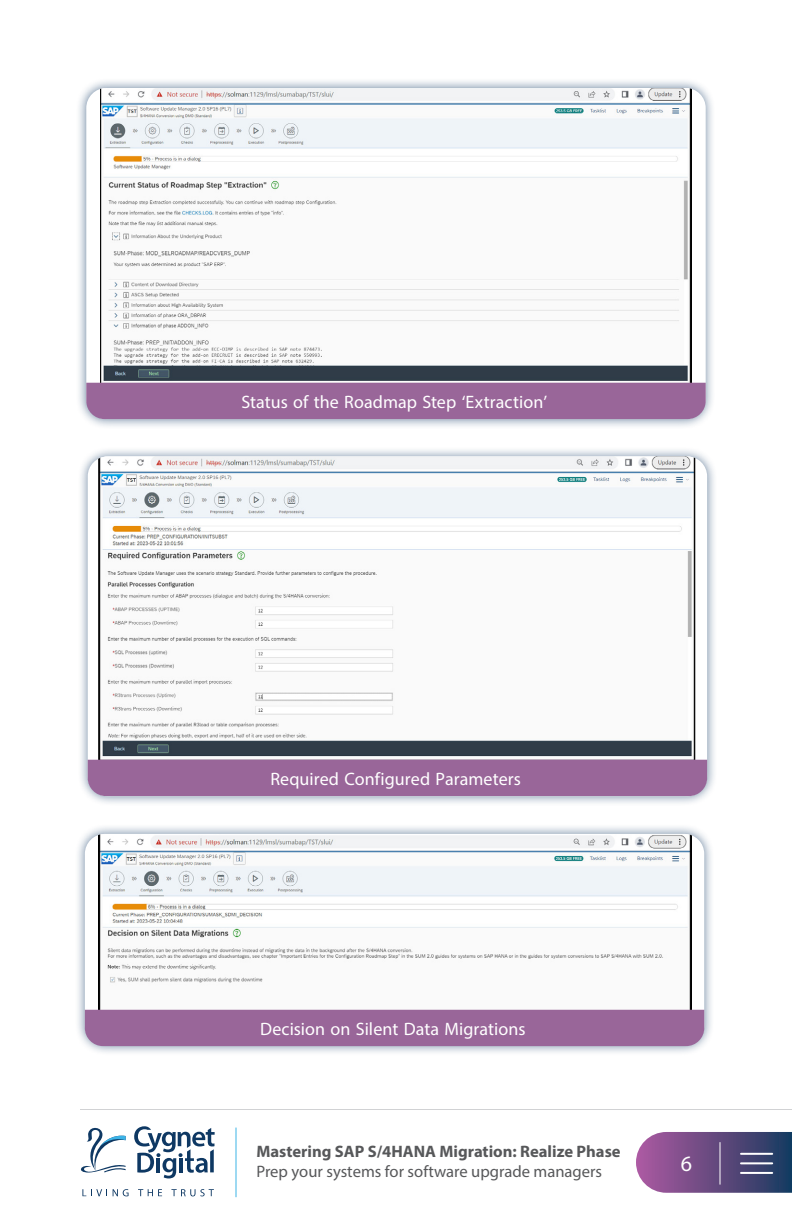
<style>
.page{position:relative;width:792px;height:1224px;background:#fff}
.page>*{position:absolute;margin:0;border:0;box-sizing:border-box;transform-origin:0 0}
.t1{font:22px "Myriad Pro";color:#fff}
.Image_caption{font:18px "Myriad Pro";letter-spacing:.005em;color:#fff}
.t2{font:700 16.6px "Myriad Pro";color:#57585a}
.t3{font:16.6px "Myriad Pro";color:#57585a}
</style>
<div class="page">
<svg style="left:636px;top:1132px;width:156px;height:61px;background:#6a5285"></svg>
<hr style="left:236px;top:1128px;width:1px;height:69px;background:#3cb4e6">
<hr style="left:80px;top:1109px;width:712px;height:1px;background:#d1d2d4">
<hr style="left:720px;top:1142px;width:1px;height:42px;background:#fff">
<hr style="left:741px;top:1153px;width:31px;height:2px;background:#fff">
<hr style="left:741px;top:1162px;width:31px;height:2px;background:#fff">
<hr style="left:741px;top:1172px;width:31px;height:2px;background:#fff">
<svg style="left:80px;top:1127px;width:46px;height:46px"></svg>
<svg style="left:134px;top:1126px;width:81px;height:52px"></svg>
<svg style="left:82px;top:1189px;width:47px;height:7px"></svg>
<svg style="left:138px;top:1189px;width:24px;height:7px"></svg>
<svg style="left:171px;top:1189px;width:43px;height:7px"></svg>
<div style="left:76px;top:78px;width:640px;height:352px;background:#0f3764;opacity:.6"></div>
<div style="left:86px;top:88px;width:620px;height:331px;background:#fff;border-radius:20px"></div>
<img style="left:100px;top:88px;width:592px;height:295px">
<div style="left:86px;top:383px;width:620px;height:36px;background:#969"></div>
<div style="left:77px;top:446px;width:640px;height:361px;background:#0f3764;opacity:.6"></div>
<div style="left:88px;top:456px;width:619px;height:340px;background:#fff;border-radius:20px"></div>
<img style="left:98px;top:456px;width:597px;height:304px">
<div style="left:88px;top:760px;width:619px;height:36px;background:#969"></div>
<div style="left:74px;top:823px;width:640px;height:233px;background:#0f3764;opacity:.6"></div>
<div style="left:85px;top:834px;width:619px;height:212px;background:#fff;border-radius:20px"></div>
<img style="left:98px;top:834px;width:594px;height:176px">
<div style="left:85px;top:1010px;width:619px;height:36px;background:#969"></div>
<p class="Image_caption" style="left:241px;top:391px;width:307px">Status of the Roadmap Step ‘Extraction’</p>
<p class="Image_caption" style="left:270px;top:768px;width:252px">Required Configured Parameters</p>
<p class="Image_caption" style="left:260px;top:1018px;width:267px">Decision on Silent Data Migrations</p>
<p class="t2" style="left:256px;top:1141px;width:366px">Mastering SAP S/4HANA Migration: Realize Phase</p>
<p class="t3" style="left:256px;top:1162px;width:347px">Prep your systems for software upgrade managers</p>
<p class="t1" style="left:681px;top:1150px;width:13px">6</p>
</div>
